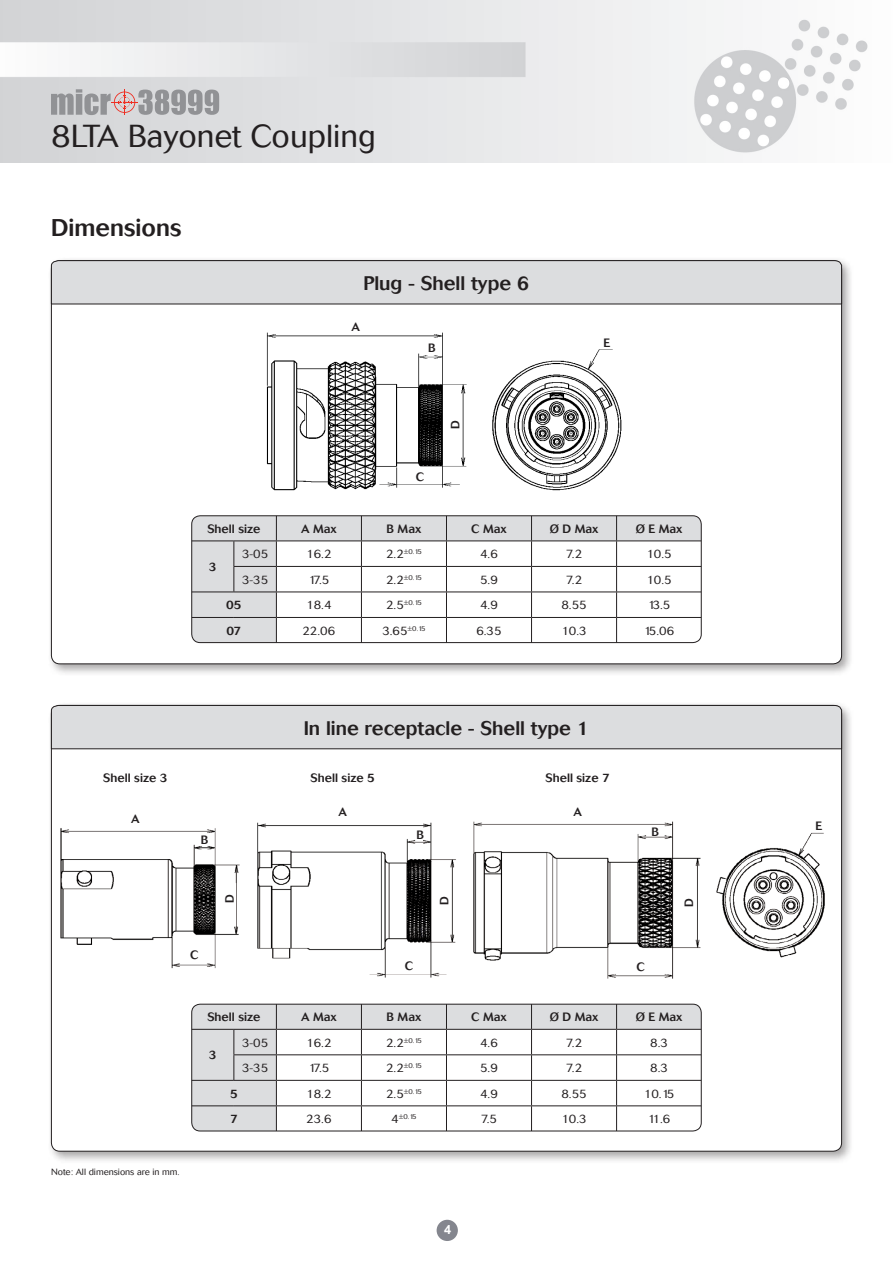
<style>
.page{position:relative;width:893px;height:1263px;background:#fff}
.page>*{position:absolute;margin:0;border:0;box-sizing:border-box;transform-origin:0 0}
.t1{font:300 31.5px "Cosmos";color:#231f20}
.t2{font:500 24px "Cosmos";color:#231f20}
.t3{font:500 19.5px "Cosmos";color:#231f20}
.t4{font:700 12.75px "Arial";color:#fff}
.t5{font:300 12px "Cosmos";color:#231f20}
.t6{font:500 12px "Cosmos";color:#231f20}
.t7{font:300 9px "Cosmos";color:#231f20}
.t8{font:300 7.05px "Cosmos";letter-spacing:-.205em;color:#231f20}
.s1{font-size:12px}
</style>
<div class="page">
<img style="left:0;top:0;width:868px;height:163px">
<div style="left:437px;top:1220px;width:21px;height:21px;background:#84868e;border-radius:50%"></div>
<svg style="left:51px;top:89px;width:168px;height:26px;background:#b2aeb0"></svg>
<div style="left:47px;top:701px;width:807px;height:463px;background:#231f20;opacity:.4"></div>
<div style="left:51px;top:705px;width:791px;height:446px;background:#fff;border-radius:9px"></div>
<div style="left:47px;top:256px;width:807px;height:420px;background:#231f20;opacity:.4"></div>
<div style="left:51px;top:261px;width:791px;height:403px;background:#fff;border-radius:9px"></div>
<svg style="left:51px;top:260px;width:791px;height:45px;background:#d3d4d6"></svg>
<img style="left:266px;top:332px;width:356px;height:159px">
<div style="left:51px;top:705px;width:791px;height:44px;background:#dcdddf"></div>
<img style="left:60px;top:821px;width:765px;height:158px">
<div style="left:192px;top:1004px;width:84px;height:127px;background:#dcdddf"></div>
<hr style="left:192px;top:1029px;width:42px;height:1px;background:#231f20">
<hr style="left:234px;top:1029px;width:42px;height:1px;background:#231f20">
<hr style="left:233px;top:1054px;width:43px;height:1px;background:#231f20">
<svg style="left:233px;top:1030px;width:1px;height:50px"></svg>
<hr style="left:192px;top:1080px;width:42px;height:1px;background:#231f20">
<hr style="left:234px;top:1080px;width:42px;height:1px;background:#231f20">
<hr style="left:192px;top:1105px;width:42px;height:1px;background:#231f20">
<hr style="left:234px;top:1105px;width:42px;height:1px;background:#231f20">
<svg style="left:276px;top:1004px;width:425px;height:127px"></svg>
<div style="left:191px;top:1004px;width:511px;height:127px;border:1px solid #231f20;border-radius:9px"></div>
<div style="left:192px;top:517px;width:84px;height:126px;background:#dcdddf"></div>
<hr style="left:192px;top:540px;width:42px;height:1px;background:#231f20">
<hr style="left:234px;top:540px;width:42px;height:1px;background:#231f20">
<hr style="left:233px;top:566px;width:43px;height:1px;background:#231f20">
<svg style="left:233px;top:541px;width:1px;height:50px"></svg>
<hr style="left:192px;top:591px;width:42px;height:1px;background:#231f20">
<hr style="left:234px;top:591px;width:42px;height:1px;background:#231f20">
<hr style="left:192px;top:617px;width:42px;height:1px;background:#231f20">
<hr style="left:234px;top:617px;width:42px;height:1px;background:#231f20">
<svg style="left:276px;top:517px;width:425px;height:126px"></svg>
<div style="left:191px;top:515px;width:511px;height:128px;border:1px solid #231f20;border-radius:9px"></div>
<h1 class="t1" style="left:51px;top:118px;width:326px">8LTA Bayonet Coupling</h1>
<h2 class="t2" style="left:51px;top:214px;width:132px">Dimensions</h2>
<h3 class="t3" style="left:363px;top:272px;width:168px">Plug - Shell type 6</h3>
<p class="t6" style="left:352px;top:320px;width:10px">A</p>
<p class="t6" style="left:428px;top:341px;width:9px">B</p>
<p class="t6" style="left:604px;top:336px;width:8px">E</p>
<p class="t6" style="left:416px;top:470px;width:10px">C</p>
<p class="t6" style="left:448px;top:429px;width:10px;rotate:-90deg">D</p>
<p class="t6" style="left:207px;top:522px;width:55px">Shell size</p>
<p class="t6" style="left:301px;top:522px;width:37px">A Max</p>
<p class="t6" style="left:387px;top:522px;width:36px">B Max</p>
<p class="t6" style="left:471px;top:522px;width:37px">C Max</p>
<p class="t6" style="left:550px;top:522px;width:50px">Ø D Max</p>
<p class="t6" style="left:636px;top:522px;width:48px">Ø E Max</p>
<p class="t6" style="left:209px;top:560px;width:9px">3</p>
<p class="t5" style="left:242px;top:547px;width:28px">3-05</p>
<p class="t5" style="left:306px;top:547px;width:27px">16.2</p>
<p class="t8" style="left:386px;top:548px;width:37px"><span class="s1">2.2</span>±0.15</p>
<p class="t5" style="left:480px;top:547px;width:19px">4.6</p>
<p class="t5" style="left:566px;top:547px;width:18px">7.2</p>
<p class="t5" style="left:646px;top:547px;width:27px">10.5</p>
<p class="t5" style="left:242px;top:573px;width:28px">3-35</p>
<p class="t5" style="left:309px;top:573px;width:22px">17.5</p>
<p class="t8" style="left:386px;top:573px;width:37px"><span class="s1">2.2</span>±0.15</p>
<p class="t5" style="left:480px;top:573px;width:19px">5.9</p>
<p class="t5" style="left:566px;top:573px;width:18px">7.2</p>
<p class="t5" style="left:646px;top:573px;width:27px">10.5</p>
<p class="t6" style="left:226px;top:598px;width:17px">05</p>
<p class="t5" style="left:306px;top:598px;width:27px">18.4</p>
<p class="t8" style="left:386px;top:599px;width:37px"><span class="s1">2.5</span>±0.15</p>
<p class="t5" style="left:480px;top:598px;width:19px">4.9</p>
<p class="t5" style="left:561px;top:598px;width:27px">8.55</p>
<p class="t5" style="left:648px;top:598px;width:24px">13.5</p>
<p class="t6" style="left:226px;top:624px;width:16px">07</p>
<p class="t5" style="left:302px;top:624px;width:34px">22.06</p>
<p class="t8" style="left:382px;top:624px;width:45px"><span class="s1">3.65</span>±0.15</p>
<p class="t5" style="left:476px;top:624px;width:27px">6.35</p>
<p class="t5" style="left:561px;top:624px;width:27px">10.3</p>
<p class="t5" style="left:644px;top:624px;width:32px">15.06</p>
<h3 class="t3" style="left:304px;top:716px;width:287px">In line receptacle - Shell type 1</h3>
<p class="t6" style="left:103px;top:771px;width:66px">Shell size 3</p>
<p class="t6" style="left:311px;top:771px;width:66px">Shell size 5</p>
<p class="t6" style="left:546px;top:771px;width:66px">Shell size 7</p>
<p class="t6" style="left:338px;top:804px;width:10px">A</p>
<p class="t6" style="left:573px;top:804px;width:10px">A</p>
<p class="t6" style="left:416px;top:828px;width:9px">B</p>
<p class="t6" style="left:131px;top:812px;width:10px">A</p>
<p class="t6" style="left:201px;top:833px;width:9px">B</p>
<p class="t6" style="left:190px;top:948px;width:10px">C</p>
<p class="t6" style="left:223px;top:903px;width:10px;rotate:-90deg">D</p>
<p class="t6" style="left:405px;top:958px;width:10px">C</p>
<p class="t6" style="left:437px;top:905px;width:10px;rotate:-90deg">D</p>
<p class="t6" style="left:651px;top:825px;width:9px">B</p>
<p class="t6" style="left:637px;top:960px;width:10px">C</p>
<p class="t6" style="left:682px;top:907px;width:10px;rotate:-90deg">D</p>
<p class="t6" style="left:207px;top:1010px;width:55px">Shell size</p>
<p class="t6" style="left:301px;top:1010px;width:37px">A Max</p>
<p class="t6" style="left:387px;top:1010px;width:36px">B Max</p>
<p class="t6" style="left:471px;top:1010px;width:37px">C Max</p>
<p class="t6" style="left:550px;top:1010px;width:50px">Ø D Max</p>
<p class="t6" style="left:636px;top:1010px;width:48px">Ø E Max</p>
<p class="t6" style="left:209px;top:1048px;width:9px">3</p>
<p class="t5" style="left:242px;top:1035px;width:28px">3-05</p>
<p class="t5" style="left:306px;top:1035px;width:27px">16.2</p>
<p class="t8" style="left:386px;top:1036px;width:37px"><span class="s1">2.2</span>±0.15</p>
<p class="t5" style="left:480px;top:1035px;width:19px">4.6</p>
<p class="t5" style="left:566px;top:1035px;width:18px">7.2</p>
<p class="t5" style="left:650px;top:1035px;width:19px">8.3</p>
<p class="t5" style="left:242px;top:1061px;width:28px">3-35</p>
<p class="t5" style="left:309px;top:1061px;width:22px">17.5</p>
<p class="t8" style="left:386px;top:1061px;width:37px"><span class="s1">2.2</span>±0.15</p>
<p class="t5" style="left:480px;top:1061px;width:19px">5.9</p>
<p class="t5" style="left:566px;top:1061px;width:18px">7.2</p>
<p class="t5" style="left:650px;top:1061px;width:19px">8.3</p>
<p class="t7" style="left:51px;top:1166px;width:130px">Note: All dimensions are in mm.</p>
<p class="t6" style="left:230px;top:1086px;width:9px">5</p>
<p class="t5" style="left:306px;top:1086px;width:27px">18.2</p>
<p class="t8" style="left:386px;top:1087px;width:37px"><span class="s1">2.5</span>±0.15</p>
<p class="t5" style="left:480px;top:1086px;width:19px">4.9</p>
<p class="t5" style="left:561px;top:1086px;width:27px">8.55</p>
<p class="t5" style="left:644px;top:1086px;width:32px">10.15</p>
<p class="t6" style="left:230px;top:1112px;width:9px">7</p>
<p class="t5" style="left:306px;top:1112px;width:27px">23.6</p>
<p class="t8" style="left:391px;top:1113px;width:27px"><span class="s1">4</span>±0.15</p>
<p class="t5" style="left:481px;top:1112px;width:18px">7.5</p>
<p class="t5" style="left:561px;top:1112px;width:27px">10.3</p>
<p class="t5" style="left:648px;top:1112px;width:24px">11.6</p>
<p class="t4" style="left:444px;top:1221px;width:9px">4</p>
<p class="t6" style="left:816px;top:819px;width:8px">E</p>
</div>
